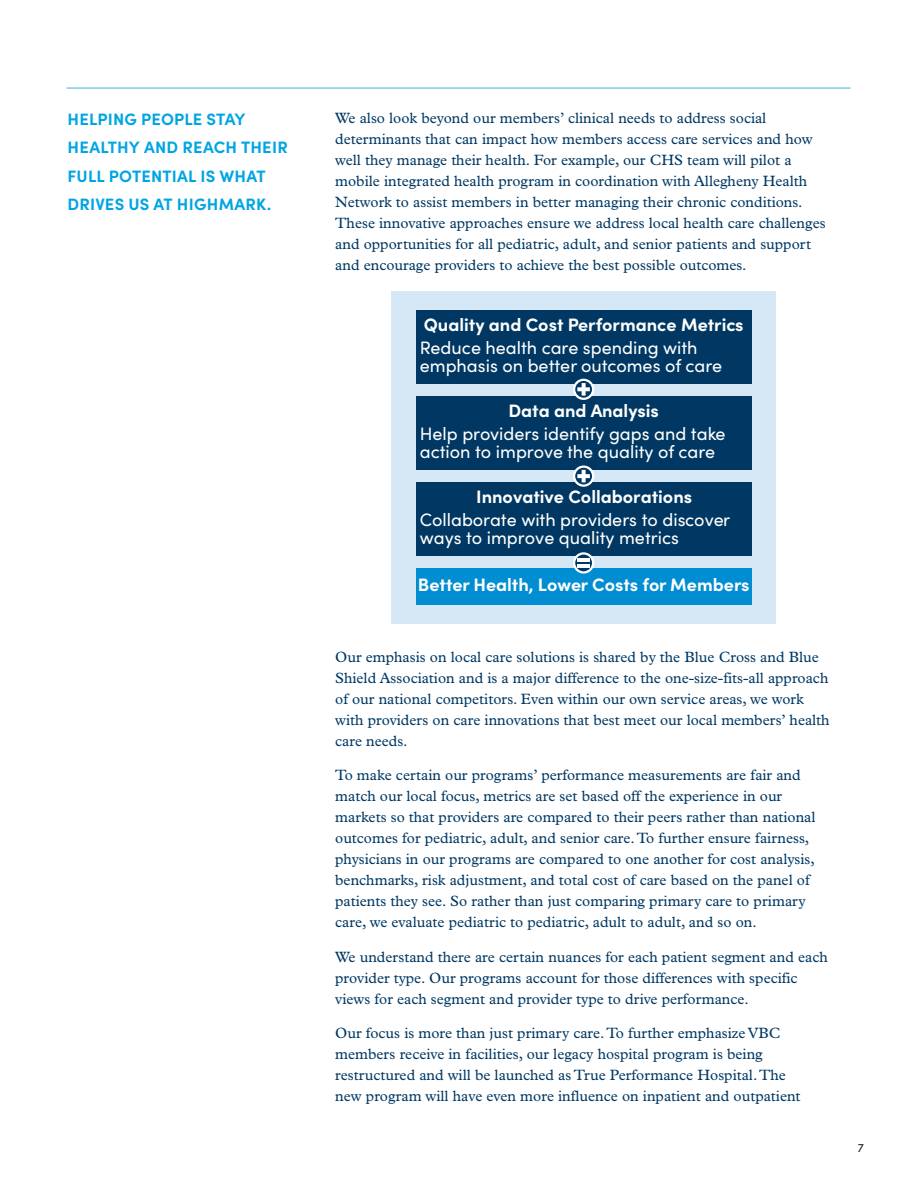
<style>
.page{position:relative;width:918px;height:1188px;background:#fff}
.page>*{position:absolute;margin:0;border:0;box-sizing:border-box;transform-origin:0 0}
.t1{font:18px/18px "Sofia Pro";color:#fff}
.t2{font:700 18px "Sofia Pro";color:#fff}
.t3{font:700 16.5px/28.5px "Sofia Pro";letter-spacing:.01em;color:#00a5e3}
.Body_Copy{font:15px/21px "Plantin MT Pro";color:#003863}
.t4{font:12px "Sofia Pro";color:#231f20}
</style>
<div class="page">
<hr style="left:67px;top:87px;width:783px;height:2px;background:#80caf0">
<div style="left:392px;top:292px;width:384px;height:332px;background:#d6e7f6"></div>
<div style="left:416px;top:310px;width:336px;height:74px;background:#003863"></div>
<div style="left:416px;top:396px;width:336px;height:74px;background:#003863"></div>
<div style="left:416px;top:482px;width:336px;height:74px;background:#003863"></div>
<div style="left:416px;top:568px;width:336px;height:37px;background:#008dd1"></div>
<svg style="left:573px;top:379px;width:21px;height:21px"></svg>
<svg style="left:573px;top:466px;width:21px;height:21px"></svg>
<svg style="left:573px;top:552px;width:21px;height:22px"></svg>
<hr style="left:577px;top:558px;width:13px;height:4px;background:#fff">
<hr style="left:577px;top:564px;width:13px;height:4px;background:#fff">
<p class="t3" style="left:68px;top:103px;width:222px">HELPING PEOPLE STAY<br>HEALTHY AND REACH THEIR<br>FULL POTENTIAL IS WHAT<br>DRIVES US AT HIGHMARK.</p>
<p class="Body_Copy" style="left:335px;top:108px;width:492px">We also look beyond our members’ clinical needs to address social determinants that can impact how members access care services and how well they manage their health. For example, our CHS team will pilot a mobile integrated health program in coordination with Allegheny Health Network to assist members in better managing their chronic conditions.<br>These innovative approaches ensure we address local health care challenges and opportunities for all pediatric, adult, and senior patients and support and encourage providers to achieve the best possible outcomes.</p>
<p class="t2" style="left:424px;top:311px;width:321px">Quality and Cost Performance Metrics</p>
<p class="t1" style="left:420px;top:338px;width:304px">Reduce health care spending with emphasis on better outcomes of care</p>
<p class="t2" style="left:508px;top:397px;width:152px">Data and Analysis</p>
<p class="t1" style="left:420px;top:424px;width:307px">Help providers identify gaps and take action to improve the quality of care</p>
<p class="t2" style="left:476px;top:483px;width:217px">Innovative Collaborations</p>
<p class="t1" style="left:420px;top:510px;width:312px">Collaborate with providers to discover ways to improve quality metrics</p>
<p class="t2" style="left:418px;top:571px;width:333px">Better Health, Lower Costs for Members</p>
<p class="Body_Copy" style="left:335px;top:646px;width:496px">Our emphasis on local care solutions is shared by the Blue Cross and Blue Shield Association and is a major difference to the one-size-fits-all approach of our national competitors. Even within our own service areas, we work with providers on care innovations that best meet our local members’ health care needs.</p>
<p class="Body_Copy" style="left:335px;top:765px;width:482px">To make certain our programs’ performance measurements are fair and match our local focus, metrics are set based off the experience in our markets so that providers are compared to their peers rather than national outcomes for pediatric, adult, and senior care. To further ensure fairness, physicians in our programs are compared to one another for cost analysis, benchmarks, risk adjustment, and total cost of care based on the panel of patients they see. So rather than just comparing primary care to primary care, we evaluate pediatric to pediatric, adult to adult, and so on.</p>
<p class="Body_Copy" style="left:335px;top:946px;width:494px">We understand there are certain nuances for each patient segment and each provider type. Our programs account for those differences with specific views for each segment and provider type to drive performance.</p>
<p class="Body_Copy" style="left:335px;top:1023px;width:467px">Our focus is more than just primary care. To further emphasize VBC members receive in facilities, our legacy hospital program is being restructured and will be launched as True Performance Hospital. The new program will have even more influence on inpatient and outpatient</p>
<p class="t4" style="left:858px;top:1139px;width:8px">7</p>
</div>
